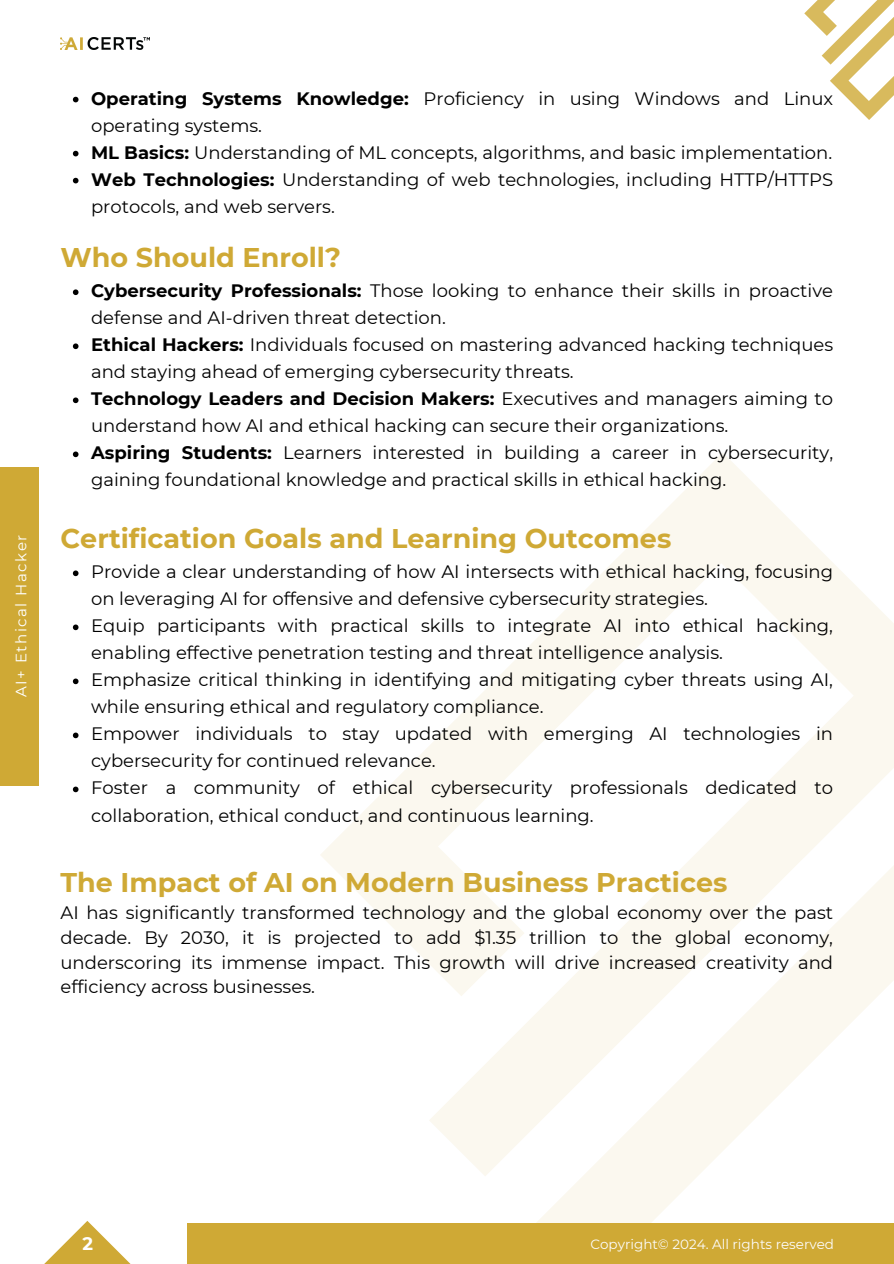
<style>
.page{position:relative;width:894px;height:1264px;background:#fff}
.page>*{position:absolute;margin:0;border:0;box-sizing:border-box;transform-origin:0 0}
.t1{font:700 27px "Montserrat";color:#cfa935}
.t2{font:18px/27px "Montserrat";color:#000}
.t3{font:700 18px "Montserrat";color:#fff}
.t4{font:15px "Montserrat";letter-spacing:.1em;color:#fff}
.t5{font:13.5px "Montserrat";color:#fdfdfd}
.s1{font-weight:700}
</style>
<div class="page">
<svg style="left:321px;top:453px;width:572px;height:718px"></svg>
<svg style="left:480px;top:794px;width:413px;height:428px"></svg>
<svg style="left:45px;top:1221px;width:85px;height:42px"></svg>
<div style="left:187px;top:1222px;width:706px;height:41px;background:#cfa935"></div>
<div style="left:0;top:467px;width:39px;height:318px;background:#cfa935"></div>
<img style="left:60px;top:37px;width:89px;height:13px">
<svg style="left:804px;top:0;width:89px;height:120px"></svg>
<svg style="left:73px;top:289px;width:5px;height:6px"></svg>
<svg style="left:73px;top:343px;width:5px;height:6px"></svg>
<svg style="left:73px;top:397px;width:5px;height:6px"></svg>
<svg style="left:73px;top:451px;width:5px;height:6px"></svg>
<svg style="left:73px;top:97px;width:5px;height:5px"></svg>
<svg style="left:73px;top:151px;width:5px;height:5px"></svg>
<svg style="left:73px;top:178px;width:5px;height:5px"></svg>
<svg style="left:73px;top:570px;width:5px;height:6px"></svg>
<svg style="left:73px;top:624px;width:5px;height:6px"></svg>
<svg style="left:73px;top:678px;width:5px;height:6px"></svg>
<svg style="left:73px;top:732px;width:5px;height:6px"></svg>
<svg style="left:73px;top:786px;width:5px;height:6px"></svg>
<p class="t4" style="left:12px;top:697px;width:164px;rotate:-90deg">AI+ Ethical Hacker</p>
<p class="t2" style="left:91px;top:85px;width:743px"><span class="s1">Operating Systems Knowledge:</span> Proficiency in using Windows and Linux operating systems.</p>
<p class="t2" style="left:91px;top:139px;width:742px"><span class="s1">ML Basics:</span> Understanding of ML concepts, algorithms, and basic implementation.</p>
<p class="t2" style="left:91px;top:166px;width:743px"><span class="s1">Web Technologies:</span> Understanding of web technologies, including HTTP/HTTPS protocols, and web servers.</p>
<p class="t1" style="left:60px;top:241px;width:282px">Who Should Enroll?</p>
<p class="t2" style="left:91px;top:277px;width:743px"><span class="s1">Cybersecurity Professionals:</span> Those looking to enhance their skills in proactive defense and AI-driven threat detection.</p>
<h1 class="t2" style="left:91px;top:331px;width:743px"><span class="s1">Ethical Hackers:</span> Individuals focused on mastering advanced hacking techniques and staying ahead of emerging cybersecurity threats.</h1>
<p class="t2" style="left:91px;top:385px;width:743px"><span class="s1">Technology Leaders and Decision Makers:</span> Executives and managers aiming to understand how AI and ethical hacking can secure their organizations.</p>
<p class="t2" style="left:91px;top:439px;width:743px"><span class="s1">Aspiring Students:</span> Learners interested in building a career in cybersecurity, gaining foundational knowledge and practical skills in ethical hacking.</p>
<p class="t1" style="left:60px;top:522px;width:612px">Certification Goals and Learning Outcomes</p>
<h1 class="t2" style="left:91px;top:558px;width:743px">Provide a clear understanding of how AI intersects with ethical hacking, focusing on leveraging AI for offensive and defensive cybersecurity strategies.</h1>
<p class="t2" style="left:91px;top:612px;width:743px">Equip participants with practical skills to integrate AI into ethical hacking, enabling effective penetration testing and threat intelligence analysis.</p>
<p class="t2" style="left:91px;top:666px;width:743px">Emphasize critical thinking in identifying and mitigating cyber threats using AI, while ensuring ethical and regulatory compliance.</p>
<p class="t2" style="left:91px;top:720px;width:743px">Empower individuals to stay updated with emerging AI technologies in cybersecurity for continued relevance.</p>
<p class="t2" style="left:91px;top:774px;width:743px">Foster a community of ethical cybersecurity professionals dedicated to collaboration, ethical conduct, and continuous learning.</p>
<p class="t1" style="left:60px;top:865px;width:668px">The Impact of AI on Modern Business Practices</p>
<p class="t2" style="left:60px;top:900px;width:773px;line-height:24.8px;text-align:justify">AI has significantly transformed technology and the global economy over the past decade. By 2030, it is projected to add $1.35 trillion to the global economy, underscoring its immense impact. This growth will drive increased creativity and efficiency across businesses.</p>
<p class="t3" style="left:82px;top:1232px;width:12px">2</p>
<p class="t5" style="left:590px;top:1235px;width:245px">Copyright© 2024. All rights reserved</p>
</div>
